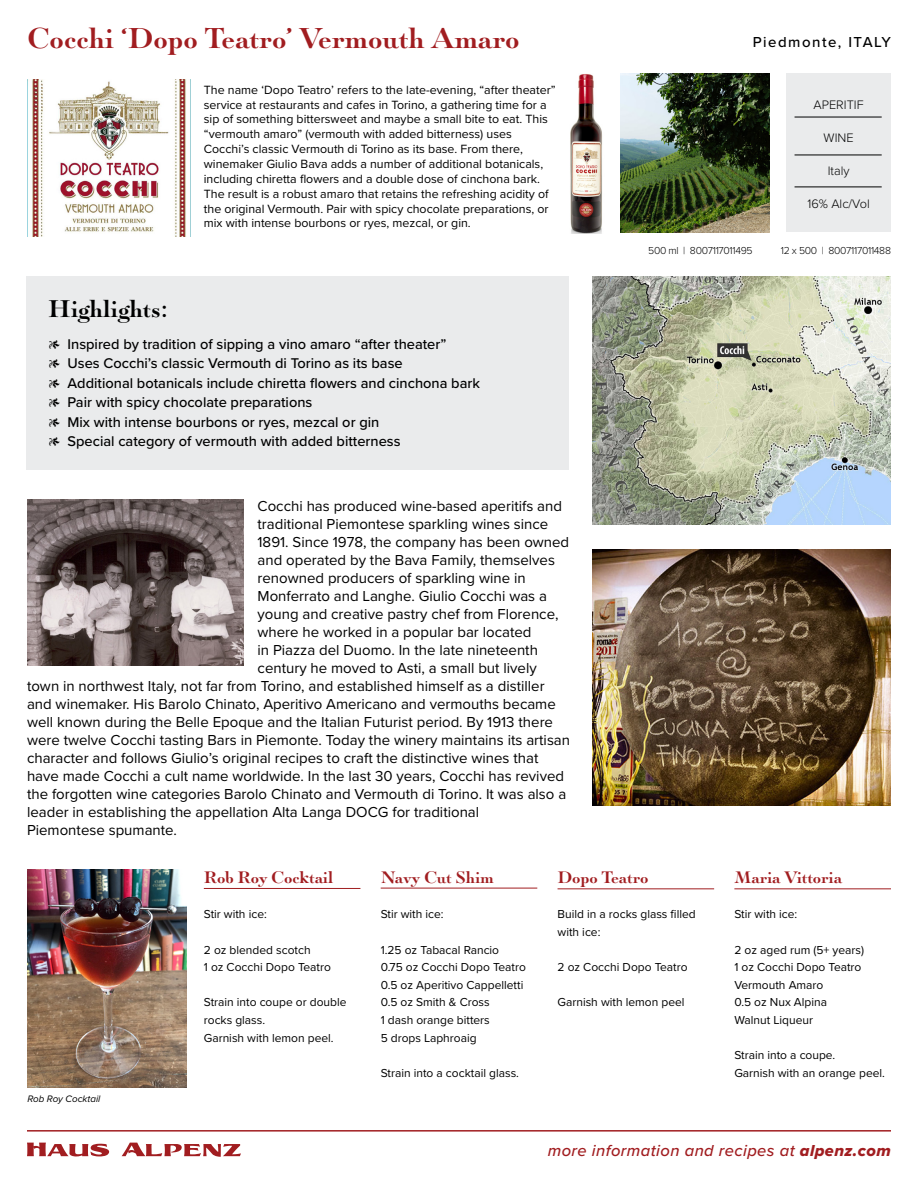
<style>
.page{position:relative;width:918px;height:1188px;background:#fff}
.page>*{position:absolute;margin:0;border:0;box-sizing:border-box;transform-origin:0 0}
.Main_Heading{font:700 28.5px "Paganini";color:#a11d20}
.Subheading{font:700 24px "Paganini";color:#000}
.Body__recipe{font:700 16.5px "Paganini";letter-spacing:-.005em;color:#a11d20}
.Body__recipe-2{font:italic 500 16.5px "Proxima Nova";letter-spacing:.025em;color:#a11d20}
.Body__main{font:15px/18px "Proxima Nova";color:#000}
.t1{font:500 15px "Proxima Nova";letter-spacing:.1em;color:#000}
.Body__recipe-3{font:500 14.7px "Proxima Nova";color:#000}
.t2{font:300 12.75px "Proxima Nova";color:#000}
.Body__main-2{font:12.3px/14.9px "Proxima Nova";color:#000}
.Body__recipe-4{font:12px/17.7px "Proxima Nova";color:#000}
.t3{font:300 10.5px "Proxima Nova";letter-spacing:-.03em;color:#000}
.Body__main-3{font:italic 9.75px "Proxima Nova";color:#000}
.s1{font-family:"Adobe Garamond Pro";font-weight:700;font-size:13.5px}
.s2{font-family:"Proxima Nova Extrabld It";font-weight:400;font-style:normal}
</style>
<div class="page">
<hr style="left:27px;top:1130px;width:864px;height:2px;background:#a11d20">
<img style="left:593px;top:549px;width:298px;height:257px">
<hr style="left:204px;top:888px;width:156px;height:1px;background:#a11d20">
<hr style="left:381px;top:888px;width:156px;height:1px;background:#a11d20">
<hr style="left:558px;top:888px;width:156px;height:1px;background:#a11d20">
<hr style="left:734px;top:888px;width:157px;height:1px;background:#a11d20">
<img style="left:593px;top:276px;width:298px;height:249px">
<svg style="left:27px;top:1143px;width:82px;height:14px"></svg>
<svg style="left:122px;top:1143px;width:119px;height:14px"></svg>
<img style="left:620px;top:73px;width:150px;height:159px">
<img style="left:570px;top:74px;width:32px;height:160px">
<img style="left:27px;top:80px;width:159px;height:157px">
<div style="left:26px;top:276px;width:542px;height:194px;background:#eaebec"></div>
<div style="left:786px;top:73px;width:105px;height:159px;background:#eaebec"></div>
<hr style="left:795px;top:117px;width:87px;height:1px;background:#000">
<hr style="left:795px;top:155px;width:87px;height:1px;background:#000">
<hr style="left:795px;top:187px;width:87px;height:1px;background:#000">
<img style="left:28px;top:870px;width:159px;height:218px">
<img style="left:28px;top:500px;width:216px;height:165px">
<p class="Main_Heading" style="left:27px;top:24px;width:494px">Cocchi ‘Dopo Teatro’ Vermouth Amaro</p>
<p class="Subheading" style="left:48px;top:296px;width:122px">Highlights:</p>
<p class="Body__main-2" style="left:204px;top:82px;width:353px">The name ‘Dopo Teatro’ refers to the late-evening, “after theater” service at restaurants and cafes in Torino, a gathering time for a sip of something bittersweet and maybe a small bite to eat. This “vermouth amaro” (vermouth with added bitterness) uses</p>
<p class="Body__main-2" style="left:204px;top:141px;width:346px">Cocchi’s classic Vermouth di Torino as its base. From there, winemaker Giulio Bava adds a number of additional botanicals, including chiretta flowers and a double dose of cinchona bark.<br>The result is a robust amaro that retains the refreshing acidity of the original Vermouth. Pair with spicy chocolate preparations, or mix with intense bourbons or ryes, mezcal, or gin.</p>
<p class="Body__recipe-3" style="left:48px;top:333px;width:400px"><span class="s1">1</span> Inspired by tradition of sipping a vino amaro “after theater”</p>
<p class="Body__recipe-3" style="left:48px;top:352px;width:356px"><span class="s1">1</span> Uses Cocchi’s classic Vermouth di Torino as its base</p>
<p class="Body__recipe-3" style="left:48px;top:372px;width:433px"><span class="s1">1</span> Additional botanicals include chiretta flowers and cinchona bark</p>
<p class="Body__recipe-3" style="left:48px;top:391px;width:266px"><span class="s1">1</span> Pair with spicy chocolate preparations</p>
<p class="Body__recipe-3" style="left:48px;top:411px;width:333px"><span class="s1">1</span> Mix with intense bourbons or ryes, mezcal or gin</p>
<p class="Body__recipe-3" style="left:48px;top:430px;width:354px"><span class="s1">1</span> Special category of vermouth with added bitterness</p>
<p class="Body__main" style="left:258px;top:497px;width:313px">Cocchi has produced wine-based aperitifs and traditional Piemontese sparkling wines since 1891. Since 1978, the company has been owned and operated by the Bava Family, themselves renowned producers of sparkling wine in</p>
<p class="Body__main" style="left:258px;top:587px;width:291px">Monferrato and Langhe. Giulio Cocchi was a</p>
<p class="Body__main" style="left:258px;top:605px;width:302px">young and creative pastry chef from Florence,</p>
<p class="Body__main" style="left:258px;top:623px;width:276px">where he worked in a popular bar located</p>
<p class="Body__main" style="left:258px;top:641px;width:282px">in Piazza del Duomo. In the late nineteenth</p>
<p class="Body__main" style="left:258px;top:659px;width:281px">century he moved to Asti, a small but lively</p>
<p class="Body__main" style="left:27px;top:677px;width:519px">town in northwest Italy, not far from Torino, and established himself as a distiller</p>
<p class="Body__main" style="left:27px;top:695px;width:530px">and winemaker. His Barolo Chinato, Aperitivo Americano and vermouths became</p>
<p class="Body__main" style="left:27px;top:713px;width:528px">well known during the Belle Epoque and the Italian Futurist period. By 1913 there</p>
<p class="Body__main" style="left:27px;top:731px;width:545px">were twelve Cocchi tasting Bars in Piemonte. Today the winery maintains its artisan</p>
<p class="Body__main" style="left:27px;top:749px;width:513px">character and follows Giulio’s original recipes to craft the distinctive wines that</p>
<p class="Body__main" style="left:27px;top:767px;width:539px">have made Cocchi a cult name worldwide. In the last 30 years, Cocchi has revived</p>
<p class="Body__main" style="left:27px;top:785px;width:541px">the forgotten wine categories Barolo Chinato and Vermouth di Torino. It was also a</p>
<p class="Body__main" style="left:27px;top:803px;width:454px">leader in establishing the appellation Alta Langa DOCG for traditional</p>
<p class="Body__main" style="left:27px;top:821px;width:152px">Piemontese spumante.</p>
<p class="t1" style="left:753px;top:31px;width:140px">Piedmonte, ITALY</p>
<p class="t2" style="left:814px;top:95px;width:52px">APERITIF</p>
<p class="t2" style="left:824px;top:128px;width:32px">WINE</p>
<p class="t2" style="left:828px;top:161px;width:23px">Italy</p>
<p class="t2" style="left:808px;top:194px;width:64px">16% Alc/Vol</p>
<p class="t3" style="left:648px;top:243px;width:106px">500 ml | 8007117011495</p>
<p class="t3" style="left:781px;top:243px;width:112px">12 x 500 | 8007117011488</p>
<p class="Body__main-3" style="left:28px;top:1092px;width:74px">Rob Roy Cocktail</p>
<p class="Body__recipe" style="left:204px;top:869px;width:131px">Rob Roy Cocktail</p>
<p class="Body__recipe-4" style="left:204px;top:905px;width:65px">Stir with ice:</p>
<p class="Body__recipe-4" style="left:204px;top:940px;width:108px">2 oz blended scotch</p>
<p class="Body__recipe-4" style="left:204px;top:958px;width:129px">1 oz Cocchi Dopo Teatro</p>
<p class="Body__recipe-4" style="left:204px;top:993px;width:144px">Strain into coupe or double rocks glass.</p>
<p class="Body__recipe-4" style="left:204px;top:1028px;width:131px">Garnish with lemon peel.</p>
<p class="Body__recipe" style="left:381px;top:869px;width:115px">Navy Cut Shim</p>
<p class="Body__recipe-4" style="left:381px;top:905px;width:65px">Stir with ice:</p>
<p class="Body__recipe-4" style="left:381px;top:940px;width:120px">1.25 oz Tabacal Rancio</p>
<p class="Body__recipe-4" style="left:381px;top:958px;width:147px">0.75 oz Cocchi Dopo Teatro</p>
<p class="Body__recipe-4" style="left:381px;top:975px;width:144px">0.5 oz Aperitivo Cappelletti</p>
<p class="Body__recipe-4" style="left:381px;top:993px;width:111px">0.5 oz Smith &amp; Cross</p>
<p class="Body__recipe-4" style="left:381px;top:1011px;width:111px">1 dash orange bitters</p>
<p class="Body__recipe-4" style="left:381px;top:1028px;width:97px">5 drops Laphroaig</p>
<p class="Body__recipe-4" style="left:381px;top:1064px;width:140px">Strain into a cocktail glass.</p>
<p class="Body__recipe" style="left:558px;top:869px;width:92px">Dopo Teatro</p>
<p class="Body__recipe-4" style="left:558px;top:905px;width:140px">Build in a rocks glass filled with ice:</p>
<p class="Body__recipe-4" style="left:558px;top:958px;width:132px">2 oz Cocchi Dopo Teatro</p>
<p class="Body__recipe-4" style="left:558px;top:993px;width:129px">Garnish with lemon peel</p>
<p class="Body__recipe" style="left:734px;top:869px;width:109px">Maria Vittoria</p>
<p class="Body__recipe-4" style="left:734px;top:905px;width:65px">Stir with ice:</p>
<p class="Body__recipe-4" style="left:734px;top:940px;width:131px">2 oz aged rum (5+ years)</p>
<p class="Body__recipe-4" style="left:734px;top:958px;width:129px">1 oz Cocchi Dopo Teatro<br>Vermouth Amaro</p>
<p class="Body__recipe-4" style="left:734px;top:993px;width:94px">0.5 oz Nux Alpina</p>
<p class="Body__recipe-4" style="left:734px;top:1011px;width:80px">Walnut Liqueur</p>
<p class="Body__recipe-4" style="left:734px;top:1046px;width:103px">Strain into a coupe.</p>
<p class="Body__recipe-4" style="left:734px;top:1064px;width:152px">Garnish with an orange peel.</p>
<p class="Body__recipe-2" style="left:548px;top:1138px;width:345px">more information and recipes at <span class="s2">alpenz.com</span></p>
</div>
